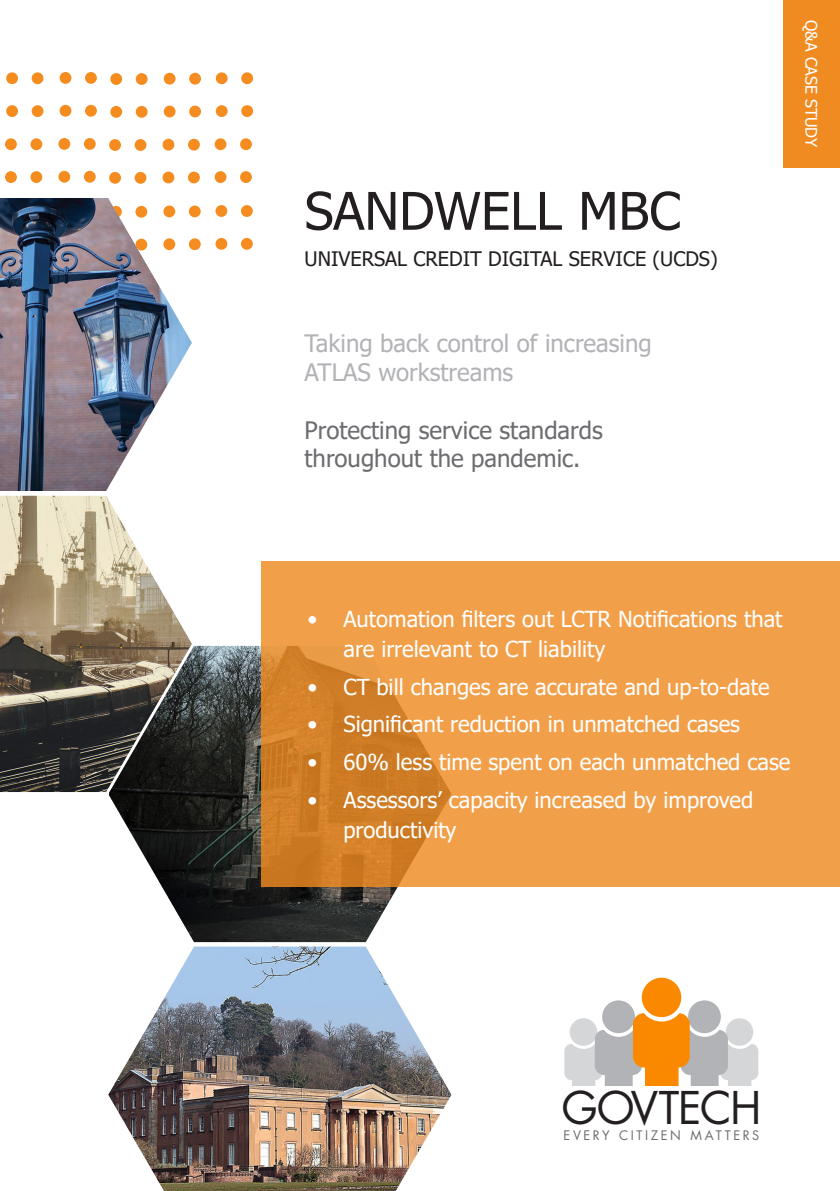
<style>
.page{position:relative;width:840px;height:1191px;background:#fff}
.page>*{position:absolute;margin:0;border:0;box-sizing:border-box;transform-origin:0 0}
.t1{font:52px "Tahoma";color:#231f20}
.t2{font:43.8px "Futura Std";letter-spacing:-.03em;color:#231f20}
.t3{font:24px/28.8px "Tahoma";color:#6c6d70}
.t4{font:24px/28.8px "Tahoma";color:#b2b3b7}
.t5{font:22px/30px "Tahoma";color:#fff}
.t6{font:20px "Tahoma";color:#231f20}
.t7{font:16px "Tahoma";color:#fff}
.t8{font:12.8px "Futura Std";letter-spacing:.2em;color:#6c6d70}
</style>
<div class="page">
<div style="left:110px;top:73px;width:12px;height:12px;background:#f48c1f;border-radius:50%"></div>
<div style="left:110px;top:106px;width:12px;height:12px;background:#f48c1f;border-radius:50%"></div>
<div style="left:136px;top:106px;width:11px;height:12px;background:#f48c1f;border-radius:50%"></div>
<div style="left:136px;top:73px;width:11px;height:12px;background:#f48c1f;border-radius:50%"></div>
<div style="left:164px;top:73px;width:11px;height:12px;background:#f48c1f;border-radius:50%"></div>
<div style="left:164px;top:106px;width:11px;height:11px;background:#f48c1f;border-radius:50%"></div>
<div style="left:189px;top:106px;width:12px;height:11px;background:#f48c1f;border-radius:50%"></div>
<div style="left:189px;top:73px;width:12px;height:12px;background:#f48c1f;border-radius:50%"></div>
<div style="left:109px;top:139px;width:12px;height:12px;background:#f48c1f;border-radius:50%"></div>
<div style="left:109px;top:172px;width:12px;height:12px;background:#f48c1f;border-radius:50%"></div>
<div style="left:134px;top:172px;width:12px;height:12px;background:#f48c1f;border-radius:50%"></div>
<div style="left:134px;top:139px;width:12px;height:12px;background:#f48c1f;border-radius:50%"></div>
<div style="left:162px;top:139px;width:12px;height:12px;background:#f48c1f;border-radius:50%"></div>
<div style="left:162px;top:172px;width:12px;height:11px;background:#f48c1f;border-radius:50%"></div>
<div style="left:188px;top:172px;width:12px;height:11px;background:#f48c1f;border-radius:50%"></div>
<div style="left:188px;top:139px;width:12px;height:12px;background:#f48c1f;border-radius:50%"></div>
<div style="left:216px;top:72px;width:11px;height:12px;background:#f48c1f;border-radius:50%"></div>
<div style="left:216px;top:105px;width:11px;height:12px;background:#f48c1f;border-radius:50%"></div>
<div style="left:241px;top:105px;width:12px;height:12px;background:#f48c1f;border-radius:50%"></div>
<div style="left:241px;top:72px;width:12px;height:12px;background:#f48c1f;border-radius:50%"></div>
<div style="left:214px;top:138px;width:12px;height:12px;background:#f48c1f;border-radius:50%"></div>
<div style="left:214px;top:171px;width:12px;height:12px;background:#f48c1f;border-radius:50%"></div>
<div style="left:240px;top:171px;width:12px;height:12px;background:#f48c1f;border-radius:50%"></div>
<div style="left:240px;top:138px;width:12px;height:12px;background:#f48c1f;border-radius:50%"></div>
<div style="left:6px;top:72px;width:12px;height:12px;background:#f48c1f;border-radius:50%"></div>
<div style="left:6px;top:105px;width:12px;height:12px;background:#f48c1f;border-radius:50%"></div>
<div style="left:32px;top:105px;width:11px;height:12px;background:#f48c1f;border-radius:50%"></div>
<div style="left:32px;top:72px;width:11px;height:12px;background:#f48c1f;border-radius:50%"></div>
<div style="left:60px;top:72px;width:11px;height:12px;background:#f48c1f;border-radius:50%"></div>
<div style="left:60px;top:105px;width:11px;height:12px;background:#f48c1f;border-radius:50%"></div>
<div style="left:85px;top:105px;width:12px;height:12px;background:#f48c1f;border-radius:50%"></div>
<div style="left:85px;top:72px;width:12px;height:12px;background:#f48c1f;border-radius:50%"></div>
<div style="left:5px;top:138px;width:12px;height:12px;background:#f48c1f;border-radius:50%"></div>
<div style="left:5px;top:171px;width:12px;height:12px;background:#f48c1f;border-radius:50%"></div>
<div style="left:30px;top:171px;width:12px;height:12px;background:#f48c1f;border-radius:50%"></div>
<div style="left:30px;top:138px;width:12px;height:12px;background:#f48c1f;border-radius:50%"></div>
<div style="left:58px;top:138px;width:12px;height:12px;background:#f48c1f;border-radius:50%"></div>
<div style="left:58px;top:171px;width:12px;height:12px;background:#f48c1f;border-radius:50%"></div>
<div style="left:84px;top:171px;width:12px;height:12px;background:#f48c1f;border-radius:50%"></div>
<div style="left:84px;top:138px;width:12px;height:12px;background:#f48c1f;border-radius:50%"></div>
<img style="left:0;top:198px;width:686px;height:992px">
<svg style="left:261px;top:561px;width:578px;height:325px;background:#eb9842"></svg>
<div style="left:719px;top:1043px;width:39px;height:38px;background:#d5d6d8;border-radius:8px"></div>
<div style="left:718px;top:1042px;width:41px;height:39px;border:2px solid #fff;border-radius:8px"></div>
<svg style="left:723px;top:1016px;width:32px;height:33px"></svg>
<div style="left:725px;top:1018px;width:27px;height:27px;background:#d5d6d8;border-radius:50%"></div>
<div style="left:727px;top:1076px;width:24px;height:36px;background:#d5d6d8;border-radius:4px"></div>
<div style="left:563px;top:1043px;width:39px;height:38px;background:#d5d6d8;border-radius:8px"></div>
<div style="left:562px;top:1042px;width:41px;height:39px;border:2px solid #fff;border-radius:8px"></div>
<svg style="left:567px;top:1016px;width:32px;height:33px"></svg>
<div style="left:569px;top:1018px;width:28px;height:27px;background:#d5d6d8;border-radius:50%"></div>
<div style="left:571px;top:1076px;width:24px;height:36px;background:#d5d6d8;border-radius:4px"></div>
<div style="left:594px;top:1029px;width:47px;height:46px;background:#b2b3b7;border-radius:9px"></div>
<svg style="left:599px;top:998px;width:38px;height:38px"></svg>
<div style="left:601px;top:1000px;width:33px;height:33px;background:#b2b3b7;border-radius:50%"></div>
<div style="left:604px;top:1069px;width:28px;height:43px;background:#b2b3b7;border-radius:4px"></div>
<div style="left:680px;top:1029px;width:47px;height:46px;background:#b2b3b7;border-radius:9px"></div>
<svg style="left:685px;top:998px;width:38px;height:38px"></svg>
<div style="left:687px;top:1000px;width:33px;height:33px;background:#b2b3b7;border-radius:50%"></div>
<div style="left:690px;top:1069px;width:28px;height:43px;background:#b2b3b7;border-radius:4px"></div>
<div style="left:632px;top:1013px;width:57px;height:54px;background:#fa8900;border-radius:11px"></div>
<div style="left:638px;top:975px;width:46px;height:46px;background:#fff;border-radius:50%"></div>
<div style="left:641px;top:977px;width:40px;height:40px;background:#fa8900;border-radius:50%"></div>
<div style="left:644px;top:1060px;width:34px;height:52px;background:#fa8900;border-radius:5px"></div>
<div style="left:551px;top:1086px;width:212px;height:35px;background:#fff"></div>
<div style="left:782px;top:0;width:57px;height:167px;background:#f08b21"></div>
<p class="t1" style="left:304px;top:176px;width:377px">SANDWELL MBC</p>
<p class="t6" style="left:304px;top:245px;width:414px">UNIVERSAL CREDIT DIGITAL SERVICE (UCDS)</p>
<p class="t4" style="left:304px;top:330px;width:348px">Taking back control of increasing<br>ATLAS workstreams</p>
<p class="t3" style="left:304px;top:417px;width:299px">Protecting service standards throughout the pandemic.</p>
<p class="t7" style="left:821px;top:20px;width:129px;rotate:90deg">Q&amp;A CASE STUDY</p>
<p class="t5" style="left:343px;top:605px;width:440px;text-indent:-36px">• Automation filters out LCTR Notifications that are irrelevant to CT liability</p>
<p class="t5" style="left:307px;top:673px;width:463px">• CT bill changes are accurate and up-to-date</p>
<p class="t5" style="left:307px;top:710px;width:434px">• Significant reduction in unmatched cases</p>
<p class="t5" style="left:307px;top:748px;width:484px">• 60% less time spent on each unmatched case</p>
<p class="t5" style="left:343px;top:786px;width:411px;text-indent:-36px">• Assessors’ capacity increased by improved productivity</p>
<p class="t2" style="left:561px;top:1080px;width:201px">GOVTECH</p>
<p class="t8" style="left:563px;top:1126px;width:197px">EVERY CITIZEN MATTERS</p>
</div>
